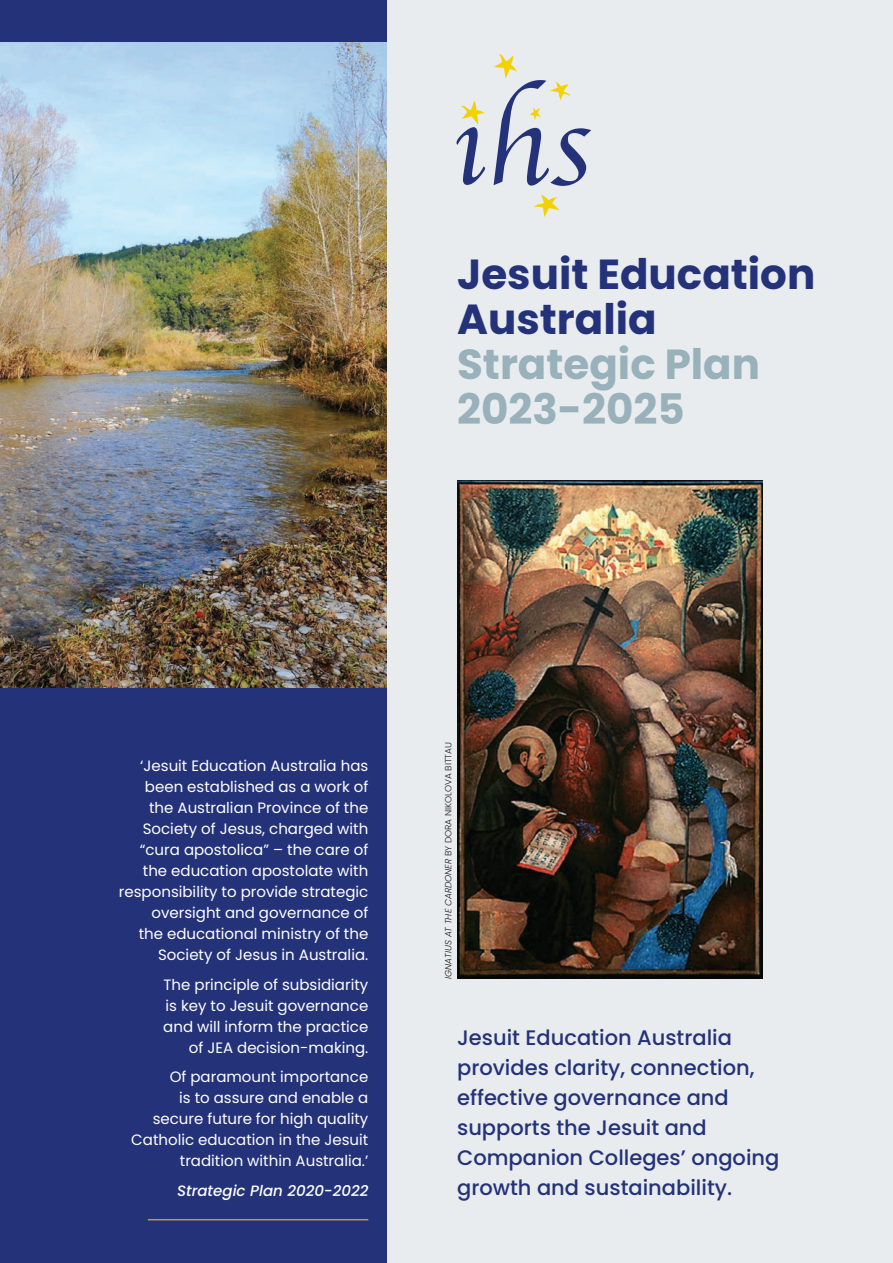
<style>
.page{position:relative;width:893px;height:1263px;background:#fff}
.page>*{position:absolute;margin:0;border:0;box-sizing:border-box;transform-origin:0 0}
.t1{font:700 42px/45px "Poppins";color:#243279}
.t2{font:700 42px/45px "Poppins";color:#98b1ba}
.t3{font:500 21px/30px "Poppins";color:#243279}
.t4{font:15px/21px "Poppins";color:#fff;text-align:right}
.t5{font:italic 500 15px "Poppins";color:#fff}
.t6{font:italic 300 9px "Poppins";color:#231f20}
.s1{font-style:normal}
</style>
<div class="page">
<div style="left:360px;top:0;width:533px;height:1263px;background:#e8ecee"></div>
<div style="left:0;top:0;width:387px;height:1263px;background:#243279"></div>
<img style="left:457px;top:480px;width:306px;height:498px">
<img style="left:0;top:43px;width:387px;height:645px">
<hr style="left:148px;top:1219px;width:220px;height:1px;background:#bf9942">
<svg style="left:456px;top:101px;width:30px;height:84px"></svg>
<svg style="left:534px;top:195px;width:25px;height:23px"></svg>
<svg style="left:493px;top:54px;width:98px;height:132px"></svg>
<h1 class="t1" style="left:457px;top:252px;width:360px">Jesuit Education<br>Australia</h1>
<h1 class="t2" style="left:457px;top:342px;width:304px">Strategic Plan<br>2023-2025</h1>
<p class="t4" style="left:119px;top:755px;width:251px">‘Jesuit Education Australia has been established as a work of the Australian Province of the<br>Society of Jesus, charged with “cura apostolica” – the care of the education apostolate with responsibility to provide strategic oversight and governance of<br>the educational ministry of the<br>Society of Jesus in Australia.</p>
<p class="t4" style="left:163px;top:974px;width:207px">The principle of subsidiarity is key to Jesuit governance and will inform the practice of JEA decision-making.</p>
<p class="t4" style="left:131px;top:1066px;width:239px">Of paramount importance<br>is to assure and enable a secure future for high quality<br>Catholic education in the Jesuit tradition within Australia.’</p>
<p class="t5" style="left:177px;top:1182px;width:193px">Strategic Plan 2020-2022</p>
<p class="t6" style="left:443px;top:979px;width:238px;rotate:-90deg">IGNATIUS AT THE CARDONER <span class="s1">BY DORA NIKOLOVA BITTAU</span></p>
<h2 class="t3" style="left:457px;top:1022px;width:324px">Jesuit Education Australia provides clarity, connection, effective governance and supports the Jesuit and<br>Companion Colleges’ ongoing growth and sustainability.</h2>
</div>
